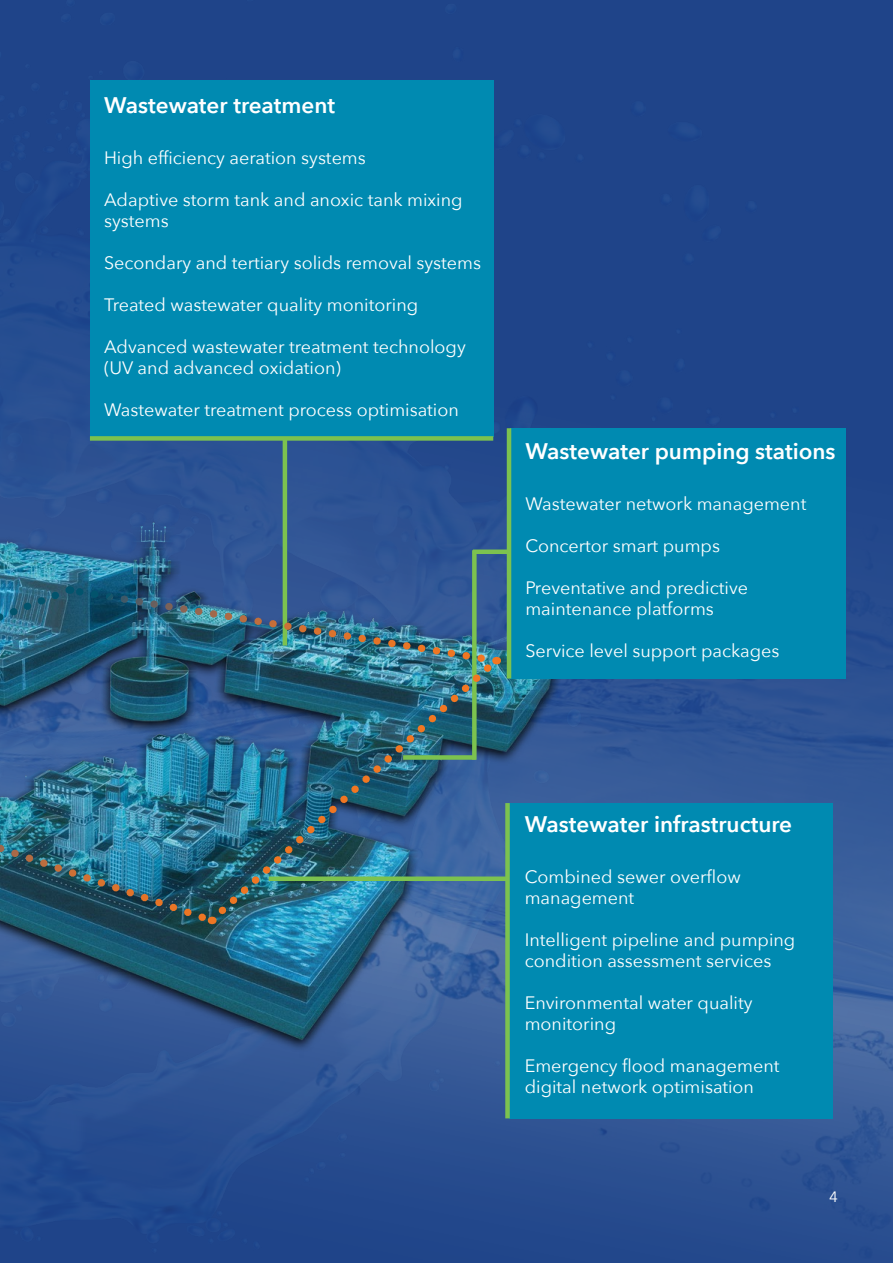
<style>
.page{position:relative;width:893px;height:1263px;background:#fff}
.page>*{position:absolute;margin:0;border:0;box-sizing:border-box;transform-origin:0 0}
.t1{font:600 22.5px "Avenir Next";color:#fff}
.t2{font:18px/21px "Avenir Next";color:#fff}
.t3{font:15px "Avenir Next";color:#fff}
</style>
<div class="page">
<img style="left:799px;top:100px;width:94px;height:1163px">
<img style="left:0;top:0;width:799px;height:1263px">
<img style="left:0;top:494px;width:594px;height:583px">
<div style="left:90px;top:81px;width:403px;height:356px;background:#008ab1"></div>
<div style="left:510px;top:428px;width:336px;height:250px;background:#008ab1"></div>
<div style="left:509px;top:803px;width:323px;height:315px;background:#008ab1"></div>
<hr style="left:283px;top:438px;width:4px;height:207px;background:#7cc24f">
<div style="left:90px;top:436px;width:403px;height:5px;background:#7cc24f"></div>
<div style="left:269px;top:876px;width:237px;height:5px;background:#7cc24f"></div>
<div style="left:473px;top:549px;width:36px;height:5px;background:#7cc24f"></div>
<div style="left:505px;top:803px;width:5px;height:315px;background:#7cc24f"></div>
<hr style="left:507px;top:428px;width:4px;height:250px;background:#7cc24f">
<div style="left:472px;top:550px;width:5px;height:210px;background:#7cc24f"></div>
<svg style="left:490px;top:655px;width:11px;height:266px"></svg>
<img style="left:0;top:583px;width:490px;height:344px">
<p class="t1" style="left:104px;top:85px;width:233px">Wastewater treatment</p>
<p class="t2" style="left:104px;top:146px;width:263px">High efficiency aeration systems</p>
<p class="t2" style="left:104px;top:188px;width:360px">Adaptive storm tank and anoxic tank mixing systems</p>
<p class="t2" style="left:104px;top:251px;width:379px">Secondary and tertiary solids removal systems</p>
<p class="t2" style="left:104px;top:293px;width:316px">Treated wastewater quality monitoring</p>
<p class="t2" style="left:104px;top:335px;width:363px">Advanced wastewater treatment technology (UV and advanced oxidation)</p>
<p class="t2" style="left:104px;top:398px;width:356px">Wastewater treatment process optimisation</p>
<p class="t1" style="left:525px;top:432px;width:312px">Wastewater pumping stations</p>
<p class="t2" style="left:525px;top:493px;width:282px">Wastewater network management</p>
<p class="t2" style="left:525px;top:535px;width:196px">Concertor smart pumps</p>
<p class="t2" style="left:525px;top:577px;width:224px">Preventative and predictive maintenance platforms</p>
<p class="t2" style="left:525px;top:640px;width:256px">Service level support packages</p>
<p class="t1" style="left:525px;top:805px;width:269px">Wastewater infrastructure</p>
<p class="t2" style="left:525px;top:866px;width:218px">Combined sewer overflow management</p>
<p class="t2" style="left:525px;top:929px;width:272px">Intelligent pipeline and pumping condition assessment services</p>
<p class="t2" style="left:525px;top:992px;width:229px">Environmental water quality monitoring</p>
<p class="t2" style="left:525px;top:1055px;width:256px">Emergency flood management digital network optimisation</p>
<p class="t3" style="left:829px;top:1184px;width:10px">4</p>
</div>
